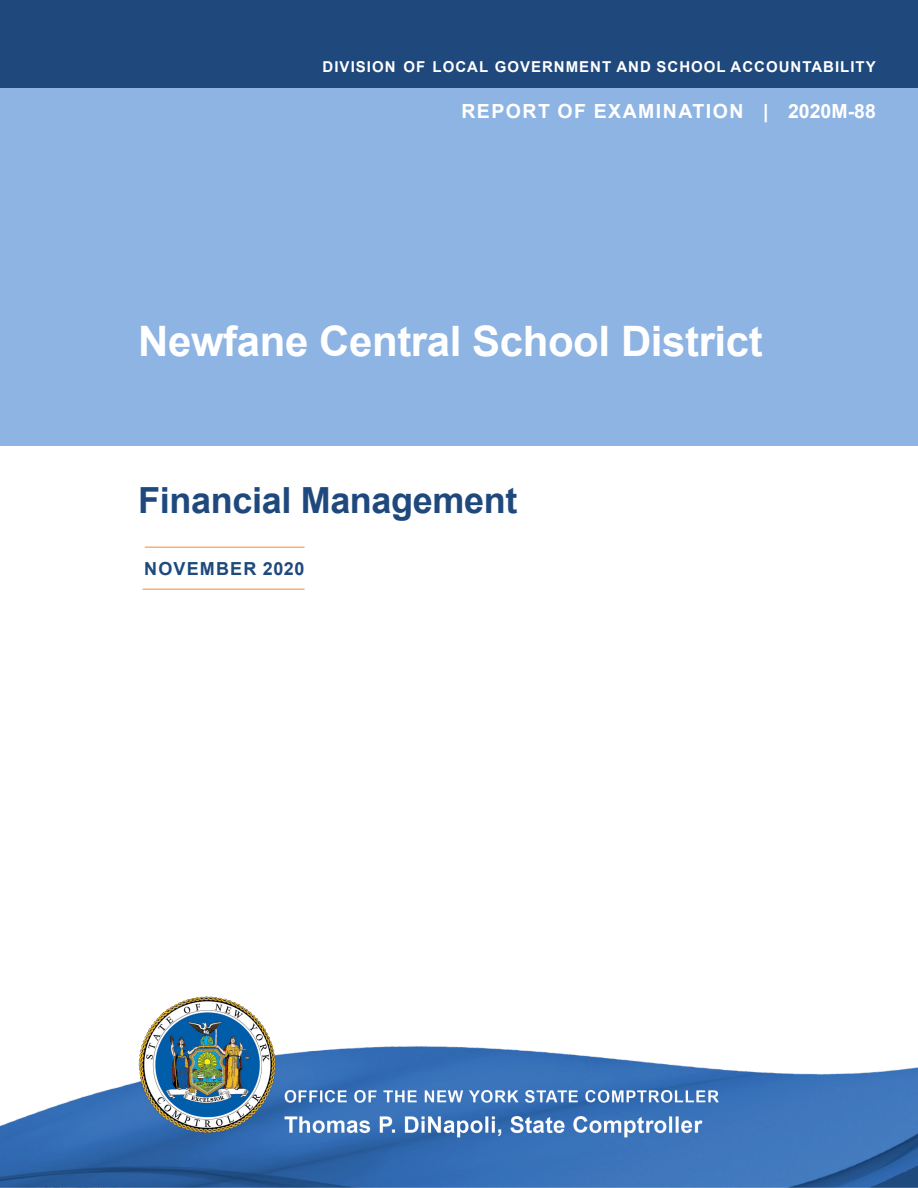
<style>
.page{position:relative;width:918px;height:1188px;background:#fff}
.page>*{position:absolute;margin:0;border:0;box-sizing:border-box;transform-origin:0 0}
.t1{font:700 42px "Arial";letter-spacing:-.01em;color:#fff}
.t2{font:700 36px "Arial";letter-spacing:-.01em;color:#1f497d}
.t3{font:700 19.5px "Arial";letter-spacing:.075em;color:#fff}
.Sidebar_Text{font:700 18px "Arial";letter-spacing:.065em;color:#1f497d}
.t4{font:700 15px "Arial";letter-spacing:.065em;color:#fff}
</style>
<div class="page">
<div style="left:0;top:0;width:918px;height:446px;background:#8eb4e3"></div>
<div style="left:0;top:0;width:918px;height:88px;background:#1f497d"></div>
<hr style="left:145px;top:546px;width:160px;height:2px;background:#f9b074">
<hr style="left:143px;top:588px;width:162px;height:2px;background:#f9b074">
<img style="left:0;top:996px;width:918px;height:192px">
<p class="t4" style="left:323px;top:56px;width:555px">DIVISION OF LOCAL GOVERNMENT AND SCHOOL ACCOUNTABILITY</p>
<p class="t3" style="left:461px;top:97px;width:416px">REPORT OF EXAMINATION | 2020M-88</p>
<p class="t1" style="left:138px;top:311px;width:626px">Newfane Central School District</p>
<p class="t2" style="left:138px;top:475px;width:381px">Financial Management</p>
<p class="Sidebar_Text" style="left:144px;top:556px;width:162px">NOVEMBER 2020</p>
</div>
